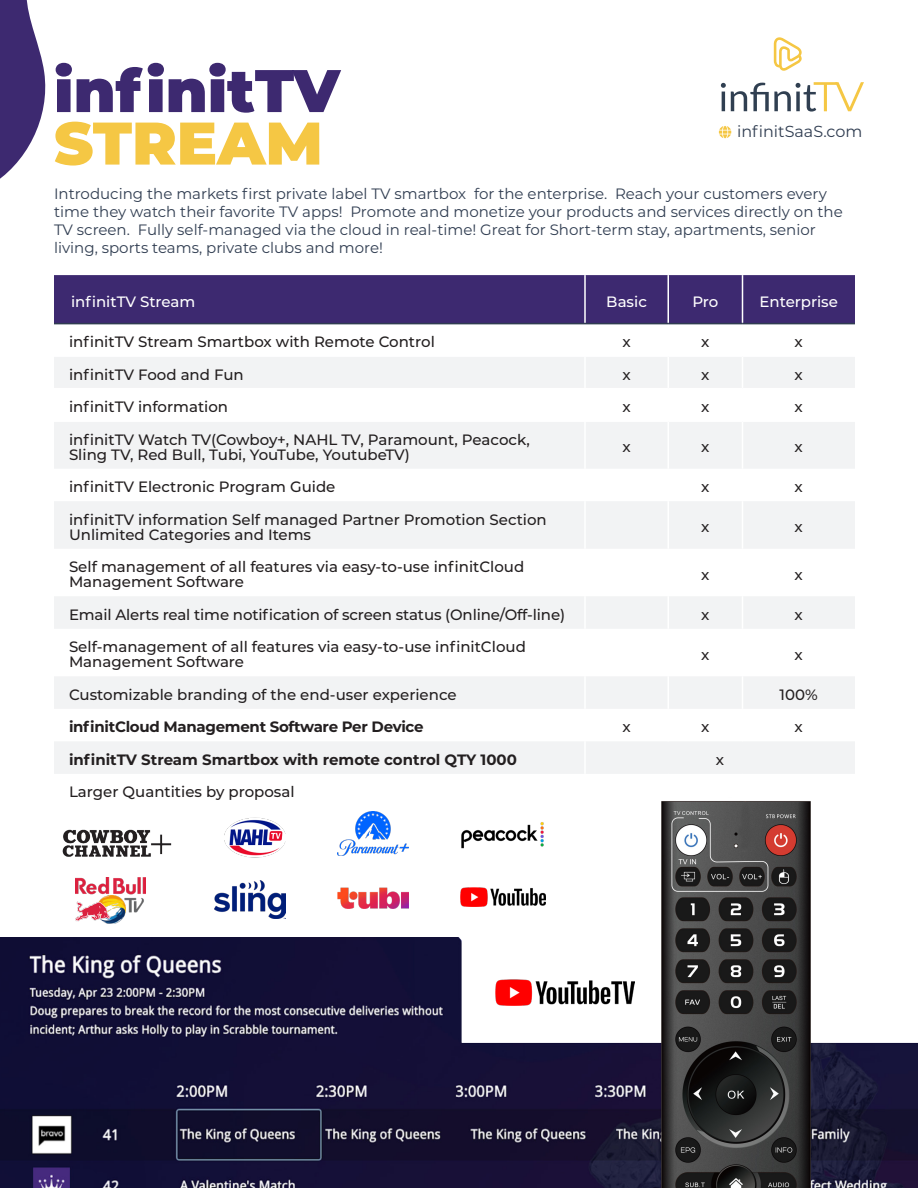
<style>
.page{position:relative;width:918px;height:1188px;background:#fff}
.page>*{position:absolute;margin:0;border:0;box-sizing:border-box;transform-origin:0 0}
.t1{font:900 60px "Montserrat";color:#3d2970}
.t2{font:900 60px "Montserrat";color:#f5c744}
.t3{font:15.9px "Montserrat";color:#303d51}
.t4{font:500 15px/15px "Montserrat";color:#231f20}
.t5{font:15px/18px "Montserrat";color:#303d51}
.t6{font:700 15px "Montserrat";letter-spacing:-.015em;color:#231f20}
.t7{font:500 15px "Montserrat";color:#fff}
</style>
<div class="page">
<div style="left:117px;top:275px;width:738px;height:48px;background:#3d2970"></div>
<svg style="left:54px;top:357px;width:801px;height:417px;fill:#f2f3f4"></svg>
<hr style="left:584px;top:275px;width:2px;height:48px;background:#fff">
<hr style="left:668px;top:275px;width:1px;height:48px;background:#fff">
<hr style="left:742px;top:275px;width:1px;height:48px;background:#fff">
<hr style="left:584px;top:357px;width:2px;height:31px;background:#fff">
<hr style="left:668px;top:357px;width:1px;height:31px;background:#fff">
<hr style="left:742px;top:357px;width:1px;height:31px;background:#fff">
<hr style="left:54px;top:388px;width:531px;height:1px;background:#fff">
<hr style="left:585px;top:388px;width:83px;height:1px;background:#fff">
<hr style="left:584px;top:389px;width:2px;height:31px;background:#fff">
<hr style="left:668px;top:388px;width:74px;height:1px;background:#fff">
<hr style="left:668px;top:389px;width:1px;height:31px;background:#fff">
<hr style="left:742px;top:388px;width:113px;height:1px;background:#fff">
<hr style="left:742px;top:389px;width:1px;height:31px;background:#fff">
<hr style="left:54px;top:420px;width:531px;height:2px;background:#fff">
<hr style="left:585px;top:420px;width:83px;height:2px;background:#fff">
<hr style="left:584px;top:422px;width:2px;height:47px;background:#fff">
<hr style="left:668px;top:420px;width:74px;height:2px;background:#fff">
<hr style="left:668px;top:422px;width:1px;height:47px;background:#fff">
<hr style="left:742px;top:420px;width:113px;height:2px;background:#fff">
<hr style="left:742px;top:422px;width:1px;height:47px;background:#fff">
<hr style="left:584px;top:469px;width:2px;height:32px;background:#fff">
<hr style="left:668px;top:469px;width:1px;height:32px;background:#fff">
<hr style="left:742px;top:469px;width:1px;height:32px;background:#fff">
<hr style="left:584px;top:501px;width:2px;height:48px;background:#fff">
<hr style="left:668px;top:501px;width:1px;height:48px;background:#fff">
<hr style="left:742px;top:501px;width:1px;height:48px;background:#fff">
<hr style="left:584px;top:549px;width:2px;height:47px;background:#fff">
<hr style="left:668px;top:549px;width:1px;height:47px;background:#fff">
<hr style="left:742px;top:549px;width:1px;height:47px;background:#fff">
<hr style="left:584px;top:596px;width:2px;height:33px;background:#fff">
<hr style="left:668px;top:596px;width:1px;height:33px;background:#fff">
<hr style="left:742px;top:596px;width:1px;height:33px;background:#fff">
<hr style="left:584px;top:629px;width:2px;height:47px;background:#fff">
<hr style="left:668px;top:629px;width:1px;height:47px;background:#fff">
<hr style="left:742px;top:629px;width:1px;height:47px;background:#fff">
<hr style="left:584px;top:676px;width:2px;height:33px;background:#fff">
<hr style="left:668px;top:676px;width:1px;height:33px;background:#fff">
<hr style="left:742px;top:676px;width:1px;height:33px;background:#fff">
<hr style="left:584px;top:709px;width:2px;height:32px;background:#fff">
<hr style="left:668px;top:709px;width:1px;height:32px;background:#fff">
<hr style="left:742px;top:709px;width:1px;height:32px;background:#fff">
<hr style="left:584px;top:741px;width:2px;height:33px;background:#fff">
<hr style="left:54px;top:323px;width:531px;height:1px;background:#303d51">
<hr style="left:585px;top:323px;width:83px;height:1px;background:#303d51">
<hr style="left:668px;top:323px;width:74px;height:1px;background:#303d51">
<hr style="left:742px;top:323px;width:113px;height:1px;background:#303d51">
<svg style="left:0;top:0;width:117px;height:378px"></svg>
<svg style="left:719px;top:126px;width:12px;height:12px"></svg>
<img style="left:0;top:938px;width:918px;height:250px">
<img style="left:636px;top:801px;width:190px;height:387px">
<img style="left:225px;top:817px;width:61px;height:41px">
<img style="left:337px;top:811px;width:71px;height:44px">
<img style="left:461px;top:822px;width:83px;height:27px">
<img style="left:215px;top:880px;width:71px;height:39px">
<img style="left:337px;top:887px;width:71px;height:22px">
<img style="left:76px;top:878px;width:70px;height:46px">
<img style="left:495px;top:980px;width:139px;height:26px">
<img style="left:461px;top:887px;width:85px;height:20px">
<img style="left:62px;top:829px;width:110px;height:28px">
<svg style="left:721px;top:82px;width:143px;height:30px"></svg>
<svg style="left:774px;top:37px;width:28px;height:34px"></svg>
<p class="t1" style="left:54px;top:46px;width:288px">infinitTV</p>
<p class="t2" style="left:54px;top:98px;width:270px">STREAM</p>
<p class="t3" style="left:737px;top:121px;width:127px">infinitSaaS.com</p>
<p class="t5" style="left:54px;top:184px;width:790px">Introducing the markets first private label TV smartbox for the enterprise. Reach your customers every time they watch their favorite TV apps! Promote and monetize your products and services directly on the TV screen. Fully self-managed via the cloud in real-time! Great for Short-term stay, apartments, senior living, sports teams, private clubs and more!</p>
<p class="t7" style="left:71px;top:291px;width:126px">infinitTV Stream</p>
<p class="t7" style="left:606px;top:291px;width:42px">Basic</p>
<p class="t7" style="left:692px;top:291px;width:28px">Pro</p>
<p class="t7" style="left:760px;top:291px;width:80px">Enterprise</p>
<p class="t4" style="left:69px;top:334px;width:367px">infinitTV Stream Smartbox with Remote Control</p>
<p class="t4" style="left:622px;top:334px;width:10px">x</p>
<p class="t4" style="left:701px;top:334px;width:10px">x</p>
<p class="t4" style="left:795px;top:334px;width:10px">x</p>
<p class="t4" style="left:69px;top:366px;width:176px">infinitTV Food and Fun</p>
<p class="t4" style="left:622px;top:366px;width:10px">x</p>
<p class="t4" style="left:701px;top:366px;width:10px">x</p>
<p class="t4" style="left:795px;top:366px;width:10px">x</p>
<p class="t4" style="left:69px;top:399px;width:161px">infinitTV information</p>
<p class="t4" style="left:622px;top:399px;width:10px">x</p>
<p class="t4" style="left:701px;top:399px;width:10px">x</p>
<p class="t4" style="left:795px;top:399px;width:10px">x</p>
<p class="t4" style="left:69px;top:431px;width:462px">infinitTV Watch TV(Cowboy+, NAHL TV, Paramount, Peacock,<br>Sling TV, Red Bull, Tubi, YouTube, YoutubeTV)</p>
<p class="t4" style="left:622px;top:439px;width:10px">x</p>
<p class="t4" style="left:701px;top:439px;width:10px">x</p>
<p class="t4" style="left:795px;top:439px;width:10px">x</p>
<p class="t4" style="left:69px;top:479px;width:268px">infinitTV Electronic Program Guide</p>
<p class="t4" style="left:701px;top:479px;width:10px">x</p>
<p class="t4" style="left:795px;top:479px;width:10px">x</p>
<p class="t4" style="left:69px;top:511px;width:479px">infinitTV information Self managed Partner Promotion Section<br>Unlimited Categories and Items</p>
<p class="t4" style="left:701px;top:519px;width:10px">x</p>
<p class="t4" style="left:795px;top:519px;width:10px">x</p>
<p class="t4" style="left:69px;top:559px;width:457px">Self management of all features via easy-to-use infinitCloud<br>Management Software</p>
<p class="t4" style="left:701px;top:566px;width:10px">x</p>
<p class="t4" style="left:795px;top:566px;width:10px">x</p>
<p class="t4" style="left:69px;top:606px;width:498px">Email Alerts real time notification of screen status (Online/Off-line)</p>
<p class="t4" style="left:701px;top:606px;width:10px">x</p>
<p class="t4" style="left:795px;top:606px;width:10px">x</p>
<p class="t4" style="left:69px;top:639px;width:458px">Self-management of all features via easy-to-use infinitCloud<br>Management Software</p>
<p class="t4" style="left:701px;top:646px;width:10px">x</p>
<p class="t4" style="left:795px;top:646px;width:10px">x</p>
<p class="t4" style="left:69px;top:686px;width:389px">Customizable branding of the end-user experience</p>
<p class="t4" style="left:780px;top:686px;width:40px">100%</p>
<p class="t6" style="left:69px;top:716px;width:356px">infinitCloud Management Software Per Device</p>
<p class="t4" style="left:622px;top:719px;width:10px">x</p>
<p class="t4" style="left:701px;top:719px;width:10px">x</p>
<p class="t4" style="left:795px;top:719px;width:10px">x</p>
<p class="t6" style="left:69px;top:749px;width:450px">infinitTV Stream Smartbox with remote control QTY 1000</p>
<p class="t4" style="left:716px;top:751px;width:10px">x</p>
<p class="t4" style="left:69px;top:784px;width:227px">Larger Quantities by proposal</p>
</div>
